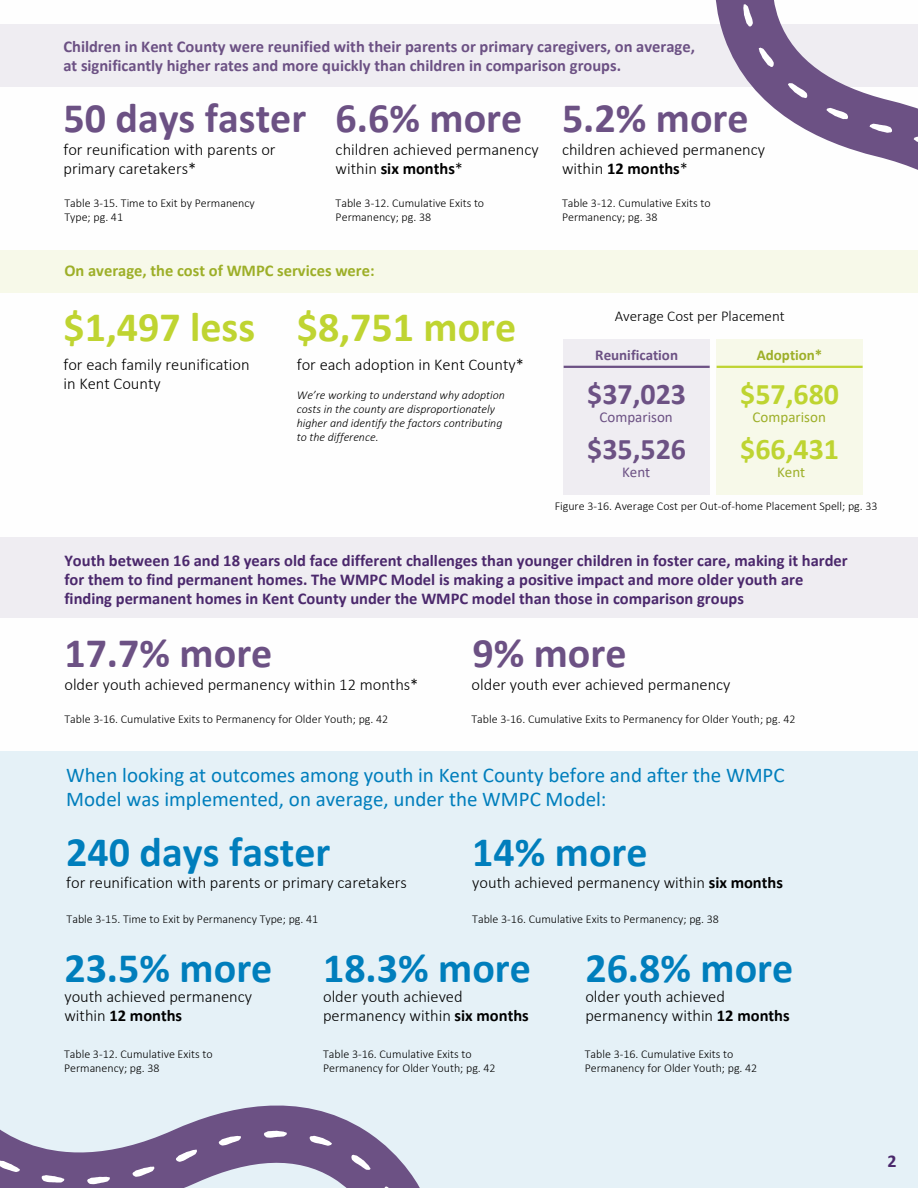
<style>
.page{position:relative;width:918px;height:1188px;background:#fff}
.page>*{position:absolute;margin:0;border:0;box-sizing:border-box;transform-origin:0 0}
.t1{font:700 42px "Calibri";color:#007ebc}
.t2{font:700 42px "Calibri";color:#6c5184}
.t3{font:700 42px "Calibri";color:#bfd431}
.t4{font:700 30px "Calibri";color:#bed431}
.t5{font:700 30px "Calibri";color:#6c5184}
.t6{font:21px/24.8px "Calibri";color:#007ebc}
.t7{font:700 18px "Calibri";color:#4a286b}
.t8{font:300 16.5px/19.2px "Calibri";color:#000}
.t9{font:700 16.5px/19.2px "Calibri";color:#4b286c}
.t10{font:700 16.5px/19.2px "Calibri";color:#6c5184}
.t11{font:700 16.5px "Calibri";color:#9daf28}
.t12{font:300 15px "Calibri";color:#000}
.t13{font:15px "Calibri";color:#9daf28}
.t14{font:15px "Calibri";color:#6c5184}
.t15{font:700 15px "Calibri";color:#6c5184}
.t16{font:700 15px "Calibri";color:#9daf28}
.t17{font:300 12px/14px "Calibri";color:#000}
.t18{font:italic 300 12px/14px "Calibri";color:#000}
.s1{font-weight:700}
</style>
<div class="page">
<div style="left:0;top:24px;width:918px;height:63px;background:#efedf2"></div>
<svg style="left:709px;top:0;width:32px;height:251px"></svg>
<svg style="left:741px;top:0;width:177px;height:251px"></svg>
<div style="left:0;top:251px;width:918px;height:42px;background:#f7f9e9"></div>
<div style="left:0;top:537px;width:918px;height:80px;background:#efedf2"></div>
<div style="left:0;top:751px;width:918px;height:437px;background:#e5f1f7"></div>
<svg style="left:0;top:1105px;width:402px;height:83px;fill:#6c5184"></svg>
<div style="left:717px;top:339px;width:146px;height:156px;background:#f7f9e9"></div>
<hr style="left:717px;top:366px;width:146px;height:2px;background:#bfd431">
<div style="left:564px;top:339px;width:146px;height:156px;background:#efedf2"></div>
<hr style="left:564px;top:366px;width:146px;height:2px;background:#6c5184">
<p class="t10" style="left:63px;top:38px;width:633px">Children in Kent County were reunified with their parents or primary caregivers, on average, at significantly higher rates and more quickly than children in comparison groups.</p>
<p class="t2" style="left:336px;top:100px;width:188px">6.6% more</p>
<p class="t8" style="left:336px;top:141px;width:205px">children achieved permanency within <span class="s1">six months</span>*</p>
<p class="t17" style="left:64px;top:197px;width:192px">Table 3-15. Time to Exit by Permanency<br>Type; pg. 41</p>
<p class="t17" style="left:562px;top:197px;width:150px">Table 3-12. Cumulative Exits to<br>Permanency; pg. 38</p>
<p class="t2" style="left:63px;top:100px;width:244px">50 days faster</p>
<p class="t8" style="left:63px;top:141px;width:214px">for reunification with parents or primary caretakers*</p>
<p class="t2" style="left:562px;top:100px;width:188px">5.2% more</p>
<p class="t8" style="left:562px;top:141px;width:205px">children achieved permanency within <span class="s1">12 months</span>*</p>
<p class="t17" style="left:336px;top:197px;width:150px">Table 3-12. Cumulative Exits to<br>Permanency; pg. 38</p>
<p class="t11" style="left:64px;top:264px;width:312px">On average, the cost of WMPC services were:</p>
<p class="t3" style="left:63px;top:309px;width:193px">$1,497 less</p>
<p class="t8" style="left:63px;top:356px;width:188px">for each family reunification in Kent County</p>
<p class="t3" style="left:297px;top:309px;width:221px">$8,751 more</p>
<p class="t8" style="left:297px;top:356px;width:229px">for each adoption in Kent County*</p>
<p class="t18" style="left:297px;top:389px;width:210px">We’re working to understand why adoption costs in the county are disproportionately higher and identify the factors contributing to the difference.</p>
<p class="t12" style="left:615px;top:310px;width:171px">Average Cost per Placement</p>
<p class="t15" style="left:595px;top:349px;width:84px">Reunification</p>
<p class="t5" style="left:587px;top:382px;width:100px">$37,023</p>
<p class="t5" style="left:587px;top:437px;width:100px">$35,526</p>
<p class="t14" style="left:600px;top:411px;width:75px">Comparison</p>
<p class="t16" style="left:757px;top:349px;width:67px">Adoption*</p>
<p class="t4" style="left:740px;top:382px;width:100px">$57,680</p>
<p class="t4" style="left:740px;top:437px;width:100px">$66,431</p>
<p class="t13" style="left:753px;top:411px;width:75px">Comparison</p>
<p class="t14" style="left:622px;top:465px;width:30px">Kent</p>
<p class="t13" style="left:777px;top:465px;width:30px">Kent</p>
<p class="t17" style="left:555px;top:500px;width:325px">Figure 3-16. Average Cost per Out-of-home Placement Spell; pg. 33</p>
<p class="t9" style="left:64px;top:552px;width:785px">Youth between 16 and 18 years old face different challenges than younger children in foster care, making it harder for them to find permanent homes. The WMPC Model is making a positive impact and more older youth are finding permanent homes in Kent County under the WMPC model than those in comparison groups</p>
<p class="t2" style="left:64px;top:636px;width:209px">17.7% more</p>
<p class="t2" style="left:472px;top:636px;width:156px">9% more</p>
<p class="t8" style="left:64px;top:676px;width:356px">older youth achieved permanency within 12 months*</p>
<p class="t17" style="left:64px;top:713px;width:325px">Table 3-16. Cumulative Exits to Permanency for Older Youth; pg. 42</p>
<p class="t8" style="left:472px;top:676px;width:261px">older youth ever achieved permanency</p>
<p class="t17" style="left:472px;top:713px;width:325px">Table 3-16. Cumulative Exits to Permanency for Older Youth; pg. 42</p>
<p class="t6" style="left:66px;top:764px;width:720px">When looking at outcomes among youth in Kent County before and after the WMPC<br>Model was implemented, on average, under the WMPC Model:</p>
<p class="t1" style="left:66px;top:834px;width:266px">240 days faster</p>
<p class="t8" style="left:66px;top:874px;width:342px">for reunification with parents or primary caretakers</p>
<p class="t17" style="left:67px;top:913px;width:253px">Table 3-15. Time to Exit by Permanency Type; pg. 41</p>
<p class="t1" style="left:472px;top:834px;width:177px">14% more</p>
<p class="t8" style="left:472px;top:874px;width:312px">youth achieved permanency within <span class="s1">six months</span></p>
<p class="t17" style="left:472px;top:913px;width:248px">Table 3-16. Cumulative Exits to Permanency; pg. 38</p>
<p class="t1" style="left:64px;top:950px;width:209px">23.5% more</p>
<p class="t8" style="left:64px;top:988px;width:189px">youth achieved permanency within <span class="s1">12 months</span></p>
<p class="t17" style="left:64px;top:1048px;width:150px">Table 3-12. Cumulative Exits to<br>Permanency; pg. 38</p>
<p class="t1" style="left:323px;top:950px;width:209px">18.3% more</p>
<p class="t8" style="left:323px;top:988px;width:207px">older youth achieved permanency within <span class="s1">six months</span></p>
<p class="t17" style="left:323px;top:1048px;width:174px">Table 3-16. Cumulative Exits to<br>Permanency for Older Youth; pg. 42</p>
<p class="t1" style="left:585px;top:950px;width:209px">26.8% more</p>
<p class="t8" style="left:585px;top:988px;width:206px">older youth achieved permanency within <span class="s1">12 months</span></p>
<p class="t17" style="left:585px;top:1048px;width:174px">Table 3-16. Cumulative Exits to<br>Permanency for Older Youth; pg. 42</p>
<p class="t7" style="left:887px;top:1154px;width:11px">2</p>
</div>
